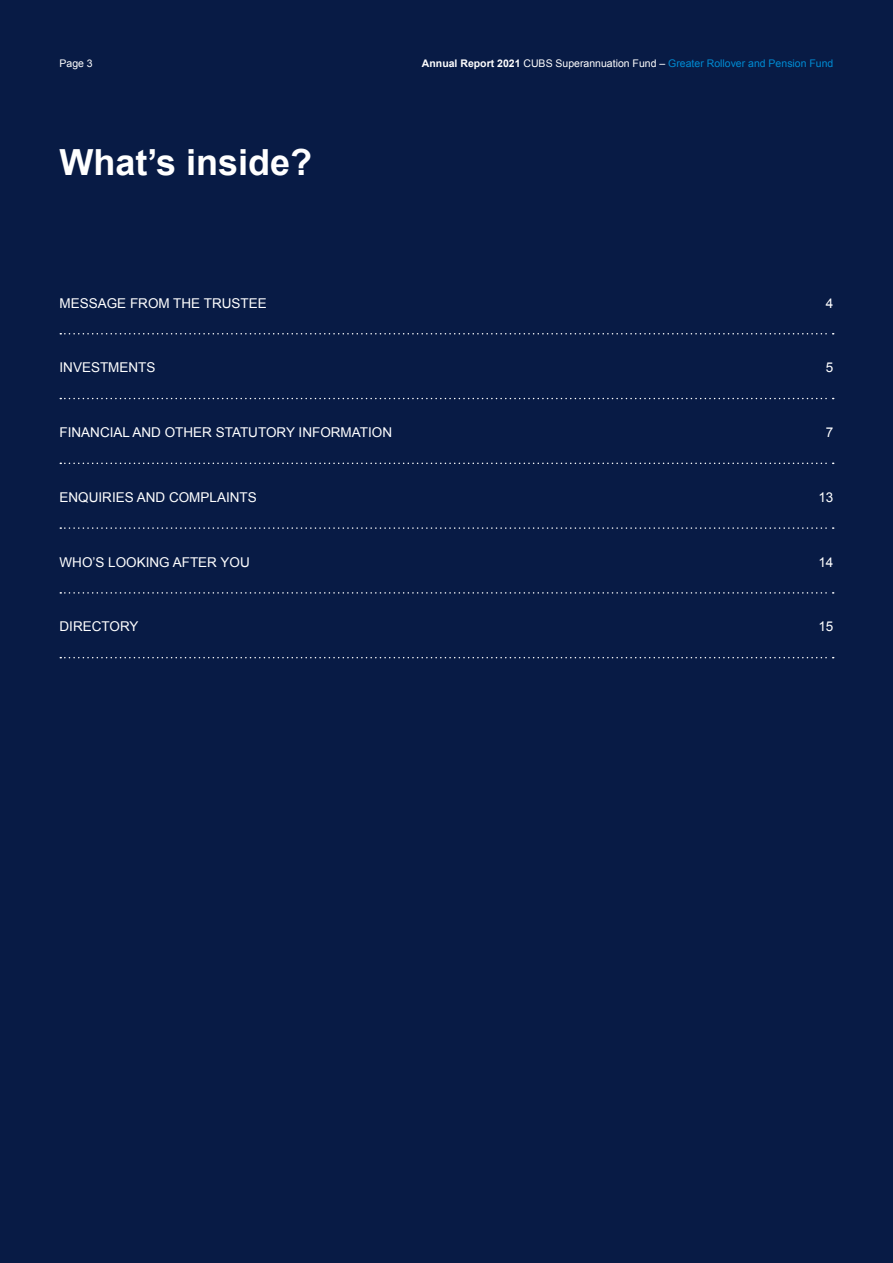
<style>
.page{position:relative;width:893px;height:1263px;background:#081b45}
.page>*{position:absolute;margin:0;border:0;box-sizing:border-box;transform-origin:0 0}
.t1{font:700 36px "Arial";color:#fff}
.t2{font:13.5px "Arial";color:#fff}
.t3{font:10.5px "Arial";color:#008bd3}
.t4{font:10.5px "Arial";color:#fff}
.s1{font-weight:700;color:#fff}
.s2{color:#fff}
</style>
<div class="page">
<svg style="left:60px;top:333px;width:774px;height:1px"></svg>
<svg style="left:60px;top:398px;width:774px;height:1px"></svg>
<svg style="left:60px;top:463px;width:774px;height:1px"></svg>
<svg style="left:60px;top:527px;width:774px;height:2px"></svg>
<svg style="left:60px;top:592px;width:774px;height:2px"></svg>
<svg style="left:60px;top:657px;width:774px;height:1px"></svg>
<p class="t4" style="left:60px;top:57px;width:35px">Page 3</p>
<p class="t3" style="left:422px;top:57px;width:413px"><span class="s1">Annual Report 2021</span> <span class="s2">CUBS Superannuation Fund –</span> Greater Rollover and Pension Fund</p>
<h1 class="t1" style="left:60px;top:139px;width:254px">What’s inside?</h1>
<p class="t2" style="left:60px;top:294px;width:209px">MESSAGE FROM THE TRUSTEE</p>
<p class="t2" style="left:826px;top:294px;width:9px">4</p>
<p class="t2" style="left:60px;top:359px;width:98px">INVESTMENTS</p>
<p class="t2" style="left:826px;top:359px;width:9px">5</p>
<p class="t2" style="left:60px;top:423px;width:334px">FINANCIAL AND OTHER STATUTORY INFORMATION</p>
<p class="t2" style="left:826px;top:423px;width:9px">7</p>
<p class="t2" style="left:60px;top:488px;width:199px">ENQUIRIES AND COMPLAINTS</p>
<p class="t2" style="left:818px;top:488px;width:17px">13</p>
<p class="t2" style="left:60px;top:553px;width:192px">WHO’S LOOKING AFTER YOU</p>
<p class="t2" style="left:818px;top:553px;width:17px">14</p>
<p class="t2" style="left:60px;top:618px;width:81px">DIRECTORY</p>
<p class="t2" style="left:818px;top:618px;width:17px">15</p>
</div>
